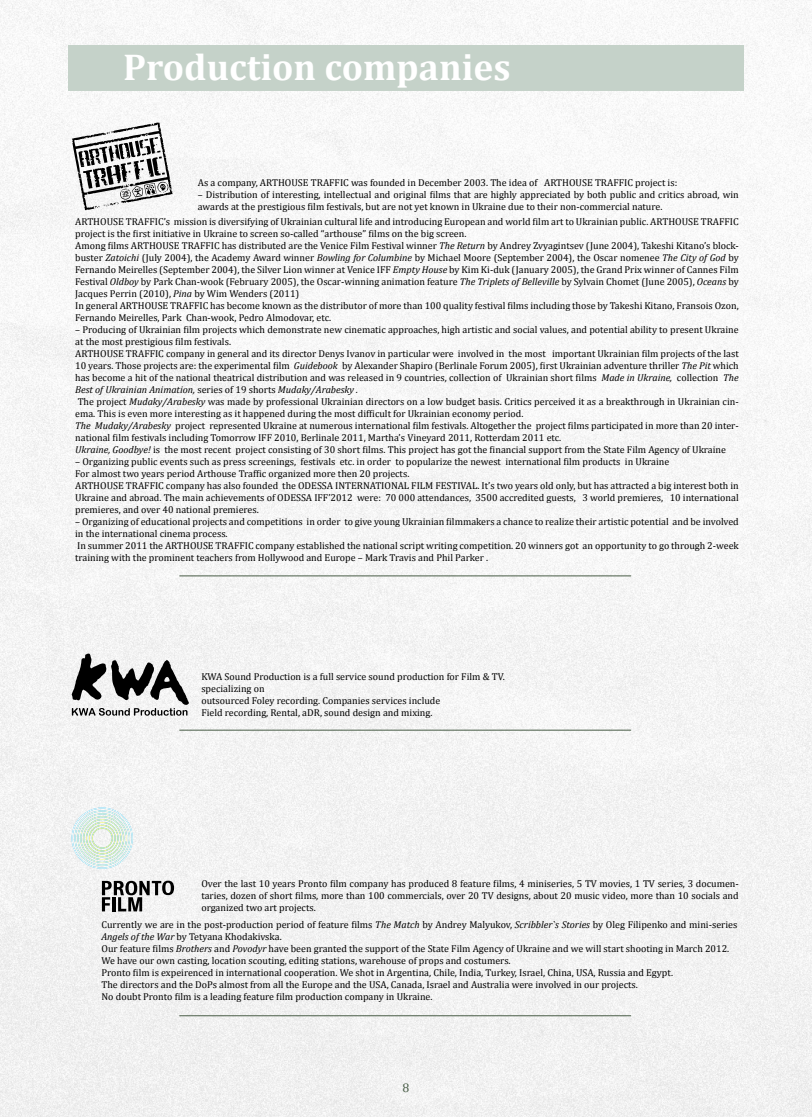
<style>
.page{position:relative;width:812px;height:1117px;background:#fff}
.page>*{position:absolute;margin:0;border:0;box-sizing:border-box;transform-origin:0 0}
.t1{font:700 37.5px "Cambria";color:#fff}
.t2{font:12.5px "Cambria";color:#485c46}
.t3{font:10px/12px "Cambria";color:#000}
.s1{font-style:italic}
</style>
<div class="page">
<div style="left:0;top:0;width:811px;height:1116px;background:#f5f5f5"></div>
<div style="left:69px;top:45px;width:675px;height:45px;background:#c5d2c9"></div>
<svg style="left:72px;top:122px;width:101px;height:88px"></svg>
<hr style="left:179px;top:575px;width:452px;height:1px;background:#485c46">
<svg style="left:72px;top:807px;width:61px;height:61px"></svg>
<svg style="left:102px;top:880px;width:72px;height:31px"></svg>
<hr style="left:179px;top:1015px;width:452px;height:1px;background:#485c46">
<hr style="left:179px;top:729px;width:452px;height:1px;background:#485c46">
<svg style="left:72px;top:653px;width:117px;height:62px"></svg>
<h1 class="t1" style="left:123px;top:45px;width:389px">Production companies</h1>
<p class="t3" style="left:198px;top:177px;width:481px">As a company, ARTHOUSE TRAFFIC was founded in December 2003. The idea of ARTHOUSE TRAFFIC project is:</p>
<p class="t3" style="left:198px;top:189px;width:542px">– Distribution of interesting, intellectual and original films that are highly appreciated by both public and critics abroad, win awards at the prestigious film festivals, but are not yet known in Ukraine due to their non-commercial nature.</p>
<p class="t3" style="left:75px;top:216px;width:665px">ARTHOUSE TRAFFIC’s mission is diversifying of Ukrainian cultural life and introducing European and world film art to Ukrainian public. ARTHOUSE TRAFFIC project is the first initiative in Ukraine to screen so-called “arthouse” films on the big screen.<br>Among films ARTHOUSE TRAFFIC has distributed are the Venice Film Festival winner <span class="s1">The Return</span> by Andrey Zvyagintsev (June 2004), Takeshi Kitano’s block&shy;buster <span class="s1">Zatoichi</span> (July 2004), the Academy Award winner <span class="s1">Bowling for Columbine</span> by Michael Moore (September 2004), the Oscar nomenee <span class="s1">The City ofGod</span> by Fernando Meirelles (September 2004), the Silver Lion winner at Venice IFF <span class="s1">Empty House</span> by Kim Ki-duk (January 2005), the Grand Prix winner of Cannes Film Festival <span class="s1">Oldboy</span> by Park Chan-wook (February 2005), the Oscar-winning animation feature <span class="s1">The Triplets ofBelleville</span> by Sylvain Chomet (June 2005), <span class="s1">Oceans</span> by Jacques Perrin (2010), <span class="s1">Pina</span> by Wim Wenders (2011)<br>In general ARTHOUSE TRAFFIC has become known as the distributor of more than 100 quality festival films including those by Takeshi Kitano, Fransois Ozon, Fernando Meirelles, Park Chan-wook, Pedro Almodovar, etc.</p>
<p class="t3" style="left:75px;top:324px;width:665px">– Producing of Ukrainian film projects which demonstrate new cinematic approaches, high artistic and social values, and potential ability to present Ukraine at the most prestigious film festivals.<br>ARTHOUSE TRAFFIC company in general and its director Denys Ivanov in particular were involved in the most important Ukrainian film projects of the last 10 years. Those projects are: the experimental film <span class="s1">Guidebook</span> by Alexander Shapiro (Berlinale Forum 2005), first Ukrainian adventure thriller <span class="s1">The Pit</span> which has become a hit of the national theatrical distribution and was released in 9 countries, collection of Ukrainian short films <span class="s1">Made in Ukraine,</span> collection <span class="s1">The Best ofUkrainian Animation,</span> series of 19 shorts <span class="s1">Mudaky/Arabesky .<br></span>The project <span class="s1">Mudaky/Arabesky</span> was made by professional Ukrainian directors on a low budget basis. Critics perceived it as a breakthrough in Ukrainian cin&shy;ema. This is even more interesting as it happened during the most difficult for Ukrainian economy period.<br><span class="s1">The Mudaky/Arabesky</span> project represented Ukraine at numerous international film festivals. Altogether the project films participated in more than 20 inter&shy;national film festivals including Tomorrow IFF 2010, Berlinale 2011, Martha’s Vineyard 2011, Rotterdam 2011 etc.<br><span class="s1">Ukraine, Goodbye!</span> is the most recent project consisting of 30 short films. This project has got the financial support from the State Film Agency of Ukraine</p>
<p class="t3" style="left:75px;top:456px;width:665px">– Organizing public events such as press screenings, festivals etc. in order to popularize the newest international film products in Ukraine<br>For almost two years period Arthouse Traffic organized more then 20 projects.<br>ARTHOUSE TRAFFIC company has also founded the ODESSA INTERNATIONAL FILM FESTIVAL. It’s two years old only, but has attracted a big interest both in Ukraine and abroad. The main achievements of ODESSA IFF’2012 were: 70 000 attendances, 3500 accredited guests, 3 world premieres, 10 international premieres, and over 40 national premieres.</p>
<p class="t3" style="left:75px;top:516px;width:665px">– Organizing of educational projects and competitions in order to give young Ukrainian filmmakers a chance to realize their artistic potential and be involved in the international cinema process.<br>In summer 2011 the ARTHOUSE TRAFFIC company established the national script writing competition. 20 winners got an opportunity to go through 2-week training with the prominent teachers from Hollywood and Europe – Mark Travis and Phil Parker .</p>
<p class="t3" style="left:201px;top:670px;width:305px">KWA Sound Production is a full service sound production for Film &amp; TV. specializing on<br>outsourced Foley recording. Companies services include<br>Field recording, Rental, aDR, sound design and mixing.</p>
<p class="t3" style="left:201px;top:877px;width:539px;text-align:justify">Over the last 10 years Pronto film company has produced 8 feature films, 4 miniseries, 5 TV movies, 1 TV series, 3 documen&shy;taries, dozen of short films, more than 100 commercials, over 20 TV designs, about 20 music video, more than 10 socials and organized two art projects.</p>
<p class="t3" style="left:101px;top:918px;width:637px">Currently we are in the post-production period of feature films <span class="s1">The Match</span> by Andrey Malyukov, <span class="s1">Scribbler`s Stories</span> by Oleg Filipenko and mini-series <span class="s1">Angels ofthe War</span> by Tetyana Khodakivska.<br>Our feature films <span class="s1">Brothers</span> and <span class="s1">Povodyr</span> have been granted the support of the State Film Agency of Ukraine and we will start shooting in March 2012.<br>We have our own casting, location scouting, editing stations, warehouse of props and costumers.<br>Pronto film is expeirenced in international cooperation. We shot in Argentina, Chile, India, Turkey, Israel, China, USA, Russia and Egypt.<br>The directors and the DoPs almost from all the Europe and the USA, Canada, Israel and Australia were involved in our projects.<br>No doubt Pronto film is a leading feature film production company in Ukraine.</p>
<p class="t2" style="left:402px;top:1080px;width:8px">8</p>
</div>
